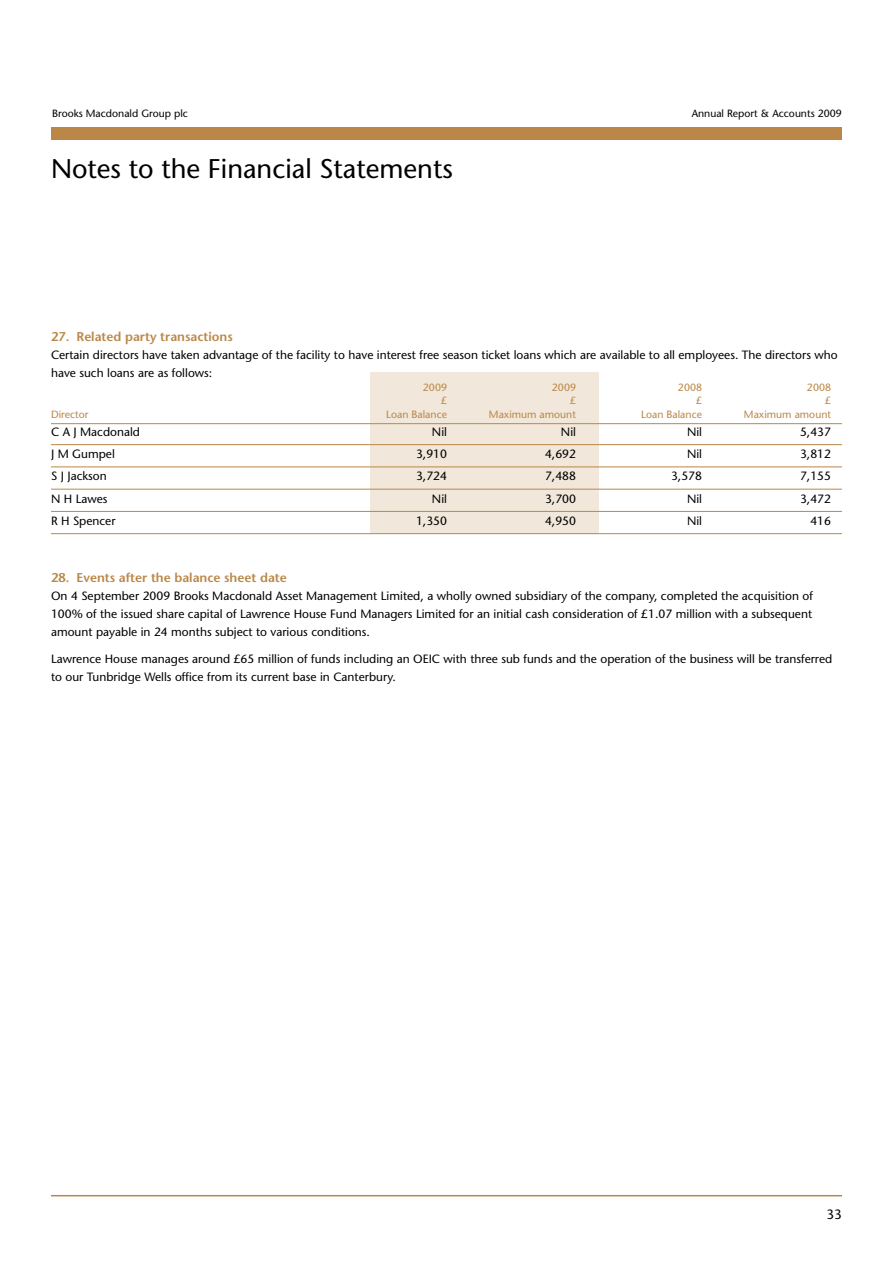
<style>
.page{position:relative;width:893px;height:1263px;background:#fff}
.page>*{position:absolute;margin:0;border:0;box-sizing:border-box;transform-origin:0 0}
.t1{font:27px "Stone Sans";color:#000}
.t2{font:13.5px "Stone Sans";color:#000}
.t3{font:600 12.75px "Stone Sans";color:#ba8748}
.t4{font:12px/18px "Stone Sans";color:#000}
.t5{font:10.5px "Stone Sans";color:#ba8748}
.t6{font:10.5px "Stone Sans";color:#000}
</style>
<div class="page">
<div style="left:51px;top:128px;width:791px;height:12px;background:#ba8748"></div>
<hr style="left:51px;top:1195px;width:791px;height:1px;background:#ba8748">
<div style="left:370px;top:372px;width:228px;height:162px;background:#f1e7da"></div>
<hr style="left:51px;top:423px;width:791px;height:1px;background:#ba8748">
<hr style="left:51px;top:444px;width:791px;height:1px;background:#ba8748">
<hr style="left:51px;top:466px;width:791px;height:1px;background:#ba8748">
<hr style="left:51px;top:489px;width:791px;height:1px;background:#ba8748">
<hr style="left:51px;top:511px;width:791px;height:1px;background:#ba8748">
<hr style="left:51px;top:533px;width:791px;height:1px;background:#ba8748">
<p class="t6" style="left:52px;top:107px;width:137px">Brooks Macdonald Group plc</p>
<h1 class="t1" style="left:51px;top:152px;width:403px">Notes to the Financial Statements</h1>
<p class="t6" style="left:692px;top:107px;width:152px">Annual Report &amp; Accounts 2009</p>
<p class="t3" style="left:51px;top:329px;width:183px">27. Related party transactions</p>
<p class="t4" style="left:51px;top:346px;width:788px">Certain directors have taken advantage of the facility to have interest free season ticket loans which are available to all employees. The directors who have such loans are as follows:</p>
<p class="t5" style="left:423px;top:381px;width:26px">2009</p>
<p class="t5" style="left:552px;top:381px;width:26px">2009</p>
<p class="t5" style="left:678px;top:381px;width:26px">2008</p>
<p class="t5" style="left:807px;top:381px;width:26px">2008</p>
<p class="t5" style="left:441px;top:394px;width:8px">£</p>
<p class="t5" style="left:570px;top:394px;width:8px">£</p>
<p class="t5" style="left:696px;top:394px;width:8px">£</p>
<p class="t5" style="left:825px;top:394px;width:8px">£</p>
<p class="t5" style="left:51px;top:408px;width:39px">Director</p>
<p class="t5" style="left:386px;top:408px;width:63px">Loan Balance</p>
<p class="t5" style="left:489px;top:408px;width:89px">Maximum amount</p>
<p class="t5" style="left:641px;top:408px;width:63px">Loan Balance</p>
<p class="t5" style="left:744px;top:408px;width:89px">Maximum amount</p>
<p class="t4" style="left:51px;top:423px;width:91px">C A J Macdonald</p>
<p class="t4" style="left:432px;top:423px;width:17px">Nil</p>
<p class="t4" style="left:561px;top:423px;width:17px">Nil</p>
<p class="t4" style="left:687px;top:423px;width:17px">Nil</p>
<p class="t4" style="left:800px;top:423px;width:32px">5,437</p>
<p class="t4" style="left:51px;top:445px;width:65px">J M Gumpel</p>
<p class="t4" style="left:416px;top:445px;width:32px">3,910</p>
<p class="t4" style="left:545px;top:445px;width:32px">4,692</p>
<p class="t4" style="left:687px;top:445px;width:17px">Nil</p>
<p class="t4" style="left:800px;top:445px;width:32px">3,812</p>
<p class="t4" style="left:51px;top:467px;width:57px">S J Jackson</p>
<p class="t4" style="left:416px;top:467px;width:32px">3,724</p>
<p class="t4" style="left:545px;top:467px;width:32px">7,488</p>
<p class="t4" style="left:671px;top:467px;width:32px">3,578</p>
<p class="t4" style="left:800px;top:467px;width:32px">7,155</p>
<p class="t4" style="left:51px;top:489px;width:58px">N H Lawes</p>
<p class="t4" style="left:432px;top:489px;width:17px">Nil</p>
<p class="t4" style="left:545px;top:489px;width:32px">3,700</p>
<p class="t4" style="left:687px;top:489px;width:17px">Nil</p>
<p class="t4" style="left:800px;top:489px;width:32px">3,472</p>
<p class="t4" style="left:51px;top:512px;width:66px">R H Spencer</p>
<p class="t4" style="left:416px;top:512px;width:32px">1,350</p>
<p class="t4" style="left:545px;top:512px;width:32px">4,950</p>
<p class="t4" style="left:687px;top:512px;width:17px">Nil</p>
<p class="t4" style="left:810px;top:512px;width:22px">416</p>
<p class="t3" style="left:51px;top:570px;width:237px">28. Events after the balance sheet date</p>
<p class="t4" style="left:51px;top:587px;width:763px;text-align:justify">On 4 September 2009 Brooks Macdonald Asset Management Limited, a wholly owned subsidiary of the company, completed the acquisition of 100% of the issued share capital of Lawrence House Fund Managers Limited for an initial cash consideration of £1.07 million with a subsequent amount payable in 24 months subject to various conditions.</p>
<p class="t4" style="left:51px;top:649px;width:783px">Lawrence House manages around £65 million of funds including an OEIC with three sub funds and the operation of the business will be transferred to our Tunbridge Wells office from its current base in Canterbury.</p>
<p class="t2" style="left:826px;top:1206px;width:17px">33</p>
</div>
